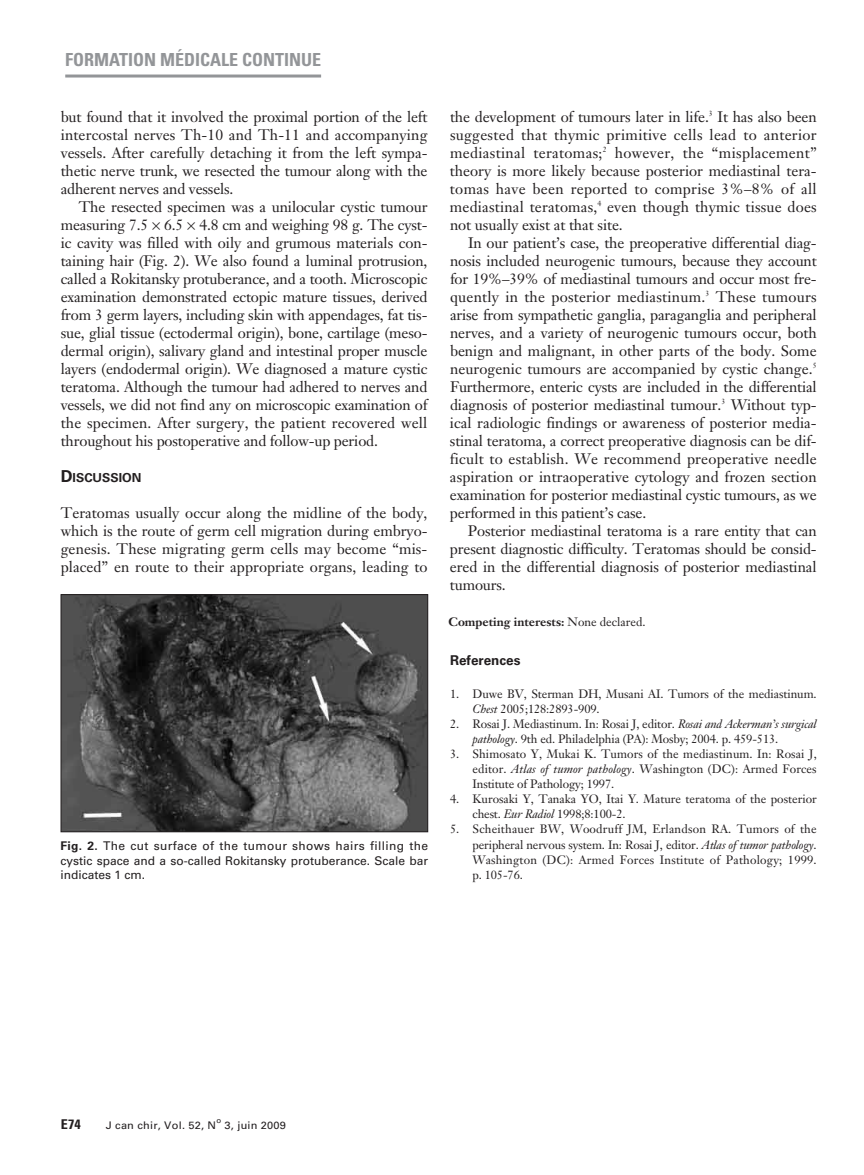
<style>
.page{position:relative;width:864px;height:1175px;background:#fff}
.page>*{position:absolute;margin:0;border:0;box-sizing:border-box;transform-origin:0 0}
.t1{font:700 condensed 18px "Univers";color:#939598}
.t2{font:15px/18px "Janson Text";letter-spacing:-.01em;color:#231f20;text-align:justify}
.t3{font:700 13.5px "Univers";color:#231f20}
.t4{font:700 condensed 13.5px "Univers";color:#231f20;scale:1.05 1}
.t5{font:700 12.3px "Univers";color:#231f20}
.t6{font:12px/15px "Janson Text";letter-spacing:-.005em;color:#231f20}
.t7{font:12px/14.2px "Univers";color:#231f20;text-align:justify}
.t8{font:700 12px "Janson Text";color:#231f20}
.t9{font:10.5px "Univers";letter-spacing:.015em;color:#231f20;scale:1.05 1}
.t10{font:7.5px "Univers";color:#231f20;scale:1.05 1}
.s1{font-size:16.5px}
.s2{font-weight:700}
.s3{font-weight:400}
.s4{font-style:italic}
</style>
<div class="page">
<hr style="left:65px;top:74px;width:256px;height:3px;background:#939598">
<img style="left:63px;top:596px;width:363px;height:234px">
<div style="left:61px;top:594px;width:367px;height:238px;border:1px solid #231f20"></div>
<p class="t1" style="left:65px;top:52px;width:257px">FORMATION MÉDICALE CONTINUE</p>
<p class="t2" style="left:61px;top:109px;width:368px">but found that it involved the proximal portion of the left intercostal nerves Th-10 and Th-11 and accompanying vessels. After carefully detaching it from the left sympa&shy;thetic nerve trunk, we resected the tumour along with the adherent nerves and vessels.</p>
<p class="t2" style="left:61px;top:199px;width:368px;text-indent:18px">The resected specimen was a unilocular cystic tumour measuring 7.5 6.5 4.8 cm and weighing 98 g. The cyst&shy;ic cavity was filled with oily and grumous materials con&shy;taining hair (Fig. 2). We also found a luminal protrusion, called a Rokitansky protuberance, and a tooth. Microscopic examination demonstrated ectopic mature tissues, derived from 3 germ layers, including skin with appendages, fat tis&shy;sue, glial tissue (ectodermal origin), bone, cartilage (meso&shy;dermal origin), salivary gland and intestinal proper muscle layers (endodermal origin). We diagnosed a mature cystic teratoma. Although the tumour had adhered to nerves and vessels, we did not find any on microscopic examination of the specimen. After surgery, the patient recovered well throughout his postoperative and follow-up period.</p>
<p class="t5" style="left:61px;top:473px;width:82px"><span class="s1">D</span>ISCUSSION</p>
<p class="t2" style="left:61px;top:505px;width:368px">Teratomas usually occur along the midline of the body, which is the route of germ cell migration during embryo&shy;genesis. These migrating germ cells may become “mis&shy;placed” en route to their appropriate organs, leading to</p>
<p class="t7" style="left:61px;top:840px;width:369px"><span class="s2">Fig. 2.</span> The cut surface of the tumour shows hairs filling the cystic space and a so-called Rokitansky protuberance. Scale bar indicates 1 cm.</p>
<p class="t2" style="left:450px;top:109px;width:368px">the development of tumours later in life.<sup>3</sup> It has also been suggested that thymic primitive cells lead to anterior mediastinal teratomas;<sup>2</sup> however, the “misplacement” theory is more likely because posterior mediastinal tera&shy;tomas have been reported to comprise 3%–8% of all mediastinal teratomas,<sup>4</sup> even though thymic tissue does not usually exist at that site.</p>
<p class="t2" style="left:450px;top:235px;width:368px;text-indent:18px">In our patient’s case, the preoperative differential diag&shy;nosis included neurogenic tumours, because they account for 19%–39% of mediastinal tumours and occur most fre&shy;quently in the posterior mediastinum.<sup>3</sup> These tumours arise from sympathetic ganglia, paraganglia and peripheral nerves, and a variety of neurogenic tumours occur, both benign and malignant, in other parts of the body. Some neurogenic tumours are accompanied by cystic change.<sup>5<br></sup>Furthermore, enteric cysts are included in the differential diagnosis of posterior mediastinal tumour.<sup>3</sup> Without typ&shy;ical radiologic findings or awareness of posterior media&shy;stinal teratoma, a correct preoperative diagnosis can be dif&shy;ficult to establish. We recommend preoperative needle aspiration or intraoperative cytology and frozen section examination for posterior mediastinal cystic tumours, as we performed in this patient’s case.</p>
<p class="t2" style="left:450px;top:523px;width:368px;text-indent:18px">Posterior mediastinal teratoma is a rare entity that can present diagnostic difficulty. Teratomas should be consid&shy;ered in the differential diagnosis of posterior mediastinal tumours.</p>
<p class="t8" style="left:448px;top:616px;width:199px">Competing interests: <span class="s3">None declared.</span></p>
<p class="t3" style="left:450px;top:655px;width:72px">References</p>
<p class="t6" style="left:472px;top:688px;width:346px;text-indent:-22px">1. Duwe BV, Sterman DH, Musani AI. Tumors of the mediastinum.<br><span class="s4">Chest</span> 2005;128:2893-909.</p>
<p class="t6" style="left:472px;top:718px;width:346px;text-indent:-22px">2. Rosai J. Mediastinum. In: Rosai J, editor. <span class="s4">Rosai and Ackerman’s surgical pathology</span>. 9th ed. Philadelphia (PA): Mosby; 2004. p. 459-513.</p>
<p class="t6" style="left:472px;top:748px;width:346px;text-align:justify;text-indent:-22px">3. Shimosato Y, Mukai K. Tumors of the mediastinum. In: Rosai J, editor. <span class="s4">Atlas of tumor pathology</span>. Washington (DC): Armed Forces Institute of Pathology; 1997.</p>
<p class="t6" style="left:472px;top:793px;width:346px;text-indent:-22px">4. Kurosaki Y, Tanaka YO, Itai Y. Mature teratoma of the posterior chest. <span class="s4">Eur Radiol</span> 1998;8:100-2.</p>
<p class="t6" style="left:473px;top:823px;width:346px;text-align:justify;text-indent:-22px">5. Scheithauer BW, Woodruff JM, Erlandson RA. Tumors of the peripheral nervous system. In: Rosai J, editor. <span class="s4">Atlas of tumor pathology</span>.<br>Washington (DC): Armed Forces Institute of Pathology; 1999. p. 105-76.</p>
<p class="t4" style="left:61px;top:1119px;width:21px">E74</p>
<p class="t9" style="left:106px;top:1121px;width:107px">J can chir, Vol. 52, N</p>
<p class="t10" style="left:216px;top:1118px;width:6px">o</p>
<p class="t9" style="left:225px;top:1121px;width:60px">3, juin 2009</p>
</div>
